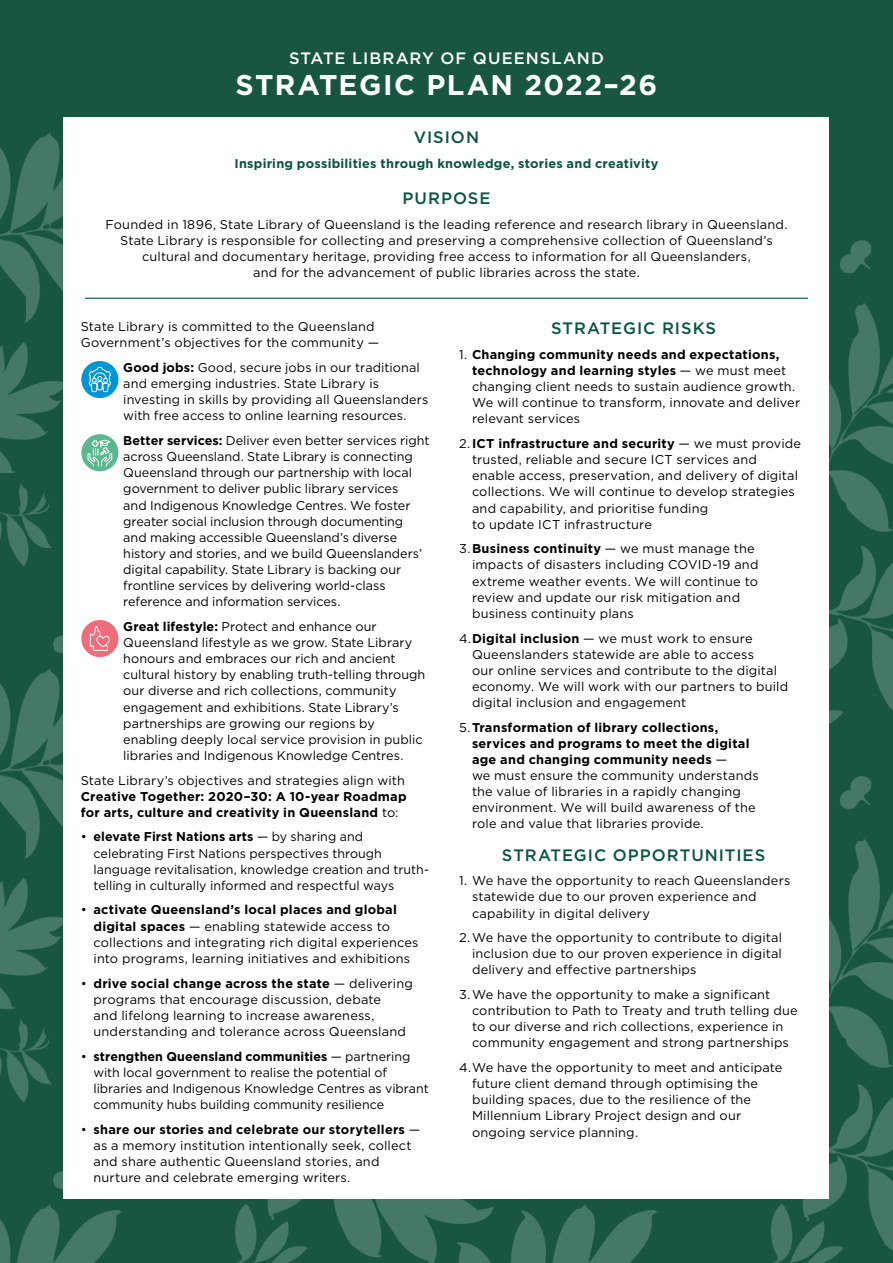
<style>
.page{position:relative;width:893px;height:1263px;background:#fff}
.page>*{position:absolute;margin:0;border:0;box-sizing:border-box;transform-origin:0 0}
.t1{font:700 28.5px "Gotham";letter-spacing:.05em;color:#fff}
.t2{font:500 16.5px "Gotham";letter-spacing:.055em;color:#095540}
.t3{font:500 16.5px "Gotham";letter-spacing:.06em;color:#fff}
.t4{font:12.75px/16.2px "Gotham";letter-spacing:.005em;color:#000}
.t5{font:700 12.75px/16.2px "Gotham";letter-spacing:.02em;color:#000}
.t6{font:700 12.75px "Gotham";letter-spacing:.015em;color:#095540}
.s1{font-weight:700}
.s2{font-weight:400}
</style>
<div class="page">
<img style="left:0;top:0;width:893px;height:1263px">
<div style="left:64px;top:117px;width:765px;height:1081px;background:#fff"></div>
<div style="left:81px;top:361px;width:37px;height:37px;background:#0096d5;border-radius:50%"></div>
<svg style="left:88px;top:367px;width:24px;height:32px"></svg>
<div style="left:81px;top:434px;width:37px;height:37px;background:#5ab88f;border-radius:50%"></div>
<svg style="left:87px;top:439px;width:26px;height:28px"></svg>
<div style="left:81px;top:620px;width:37px;height:37px;background:#ed6e7a;border-radius:50%"></div>
<svg style="left:90px;top:626px;width:20px;height:25px"></svg>
<hr style="left:85px;top:298px;width:723px;height:1px;background:#095540">
<p class="t3" style="left:289px;top:47px;width:316px">STATE LIBRARY OF QUEENSLAND</p>
<h1 class="t1" style="left:236px;top:66px;width:423px">STRATEGIC PLAN 2022–26</h1>
<p class="t2" style="left:414px;top:126px;width:67px">VISION</p>
<p class="t6" style="left:235px;top:155px;width:425px">Inspiring possibilities through knowledge, stories and creativity</p>
<p class="t2" style="left:402px;top:187px;width:90px">PURPOSE</p>
<p class="t4" style="left:105px;top:216px;width:683px;text-align:center">Founded in 1896, State Library of Queensland is the leading reference and research library in Queensland.<br>State Library is responsible for collecting and preserving a comprehensive collection of Queensland’s cultural and documentary heritage, providing free access to information for all Queenslanders,<br>and for the advancement of public libraries across the state.</p>
<p class="t4" style="left:81px;top:318px;width:300px">State Library is committed to the Queensland<br>Government’s objectives for the community —</p>
<p class="t4" style="left:123px;top:359px;width:307px"><span class="s1">Good jobs:</span> Good, secure jobs in our traditional and emerging industries. State Library is investing in skills by providing all Queenslanders with free access to online learning resources.</p>
<p class="t4" style="left:123px;top:432px;width:308px"><span class="s1">Better services:</span> Deliver even better services right across Queensland. State Library is connecting Queensland through our partnership with local government to deliver public library services<br>and Indigenous Knowledge Centres. We foster greater social inclusion through documenting and making accessible Queensland’s diverse history and stories, and we build Queenslanders’ digital capability. State Library is backing our frontline services by delivering world-class reference and information services.</p>
<p class="t4" style="left:123px;top:618px;width:304px"><span class="s1">Great lifestyle:</span> Protect and enhance our Queensland lifestyle as we grow. State Library honours and embraces our rich and ancient cultural history by enabling truth-telling through our diverse and rich collections, community engagement and exhibitions. State Library’s partnerships are growing our regions by enabling deeply local service provision in public libraries and Indigenous Knowledge Centres.</p>
<p class="t4" style="left:81px;top:772px;width:326px">State Library’s objectives and strategies align with</p>
<p class="t5" style="left:81px;top:788px;width:327px">Creative Together: 2020–30: A 10-year Roadmap for arts, culture and creativity in Queensland <span class="s2">to:</span></p>
<p class="t4" style="left:94px;top:828px;width:337px;text-indent:-13px">• <span class="s1">elevate First Nations arts</span> — by sharing and celebrating First Nations perspectives through language revitalisation, knowledge creation and truth&shy;telling in culturally informed and respectful ways</p>
<p class="t4" style="left:94px;top:901px;width:327px;text-indent:-13px">• <span class="s1">activate Queensland’s local places and global digital spaces</span> — enabling statewide access to collections and integrating rich digital experiences into programs, learning initiatives and exhibitions</p>
<p class="t4" style="left:94px;top:975px;width:321px;text-indent:-13px">• <span class="s1">drive social change across the state</span> — delivering programs that encourage discussion, debate<br>and lifelong learning to increase awareness, understanding and tolerance across Queensland</p>
<p class="t4" style="left:94px;top:1047px;width:337px;text-indent:-13px">• <span class="s1">strengthen Queensland communities</span> — partnering with local government to realise the potential of libraries and Indigenous Knowledge Centres as vibrant community hubs building community resilience</p>
<p class="t4" style="left:94px;top:1121px;width:328px;text-indent:-13px">• <span class="s1">share our stories and celebrate our storytellers</span> — as a memory institution intentionally seek, collect and share authentic Queensland stories, and nurture and celebrate emerging writers.</p>
<p class="t2" style="left:551px;top:318px;width:166px">STRATEGIC RISKS</p>
<p class="t4" style="left:472px;top:346px;width:330px;text-indent:-13px">1. <span class="s1">Changing community needs and expectations, technology and learning styles</span> — we must meet changing client needs to sustain audience growth.<br>We will continue to transform, innovate and deliver relevant services</p>
<p class="t4" style="left:472px;top:435px;width:331px;text-indent:-13px">2.<span class="s1">ICT infrastructure and security</span> — we must provide trusted, reliable and secure ICT services and enable access, preservation, and delivery of digital collections. We will continue to develop strategies and capability, and prioritise funding<br>to update ICT infrastructure</p>
<p class="t4" style="left:472px;top:540px;width:288px;text-indent:-13px">3.<span class="s1">Business continuity</span> — we must manage the impacts of disasters including COVID-19 and extreme weather events. We will continue to review and update our risk mitigation and business continuity plans</p>
<p class="t4" style="left:472px;top:630px;width:318px;text-indent:-13px">4.<span class="s1">Digital inclusion</span> — we must work to ensure Queenslanders statewide are able to access<br>our online services and contribute to the digital economy. We will work with our partners to build digital inclusion and engagement</p>
<p class="t4" style="left:472px;top:719px;width:288px;text-indent:-13px">5.<span class="s1">Transformation of library collections, services and programs to meet the digital age and changing community needs</span> —<br>we must ensure the community understands the value of libraries in a rapidly changing environment. We will build awareness of the role and value that libraries provide.</p>
<p class="t2" style="left:502px;top:844px;width:265px">STRATEGIC OPPORTUNITIES</p>
<p class="t4" style="left:472px;top:872px;width:320px;text-indent:-13px">1. We have the opportunity to reach Queenslanders statewide due to our proven experience and capability in digital delivery</p>
<p class="t4" style="left:472px;top:929px;width:312px;text-align:justify;text-indent:-13px">2.We have the opportunity to contribute to digital inclusion due to our proven experience in digital delivery and effective partnerships</p>
<p class="t4" style="left:472px;top:986px;width:327px;text-indent:-13px">3.We have the opportunity to make a significant contribution to Path to Treaty and truth telling due to our diverse and rich collections, experience in community engagement and strong partnerships</p>
<p class="t4" style="left:472px;top:1059px;width:312px;text-indent:-13px">4.We have the opportunity to meet and anticipate future client demand through optimising the building spaces, due to the resilience of the Millennium Library Project design and our ongoing service planning.</p>
</div>
